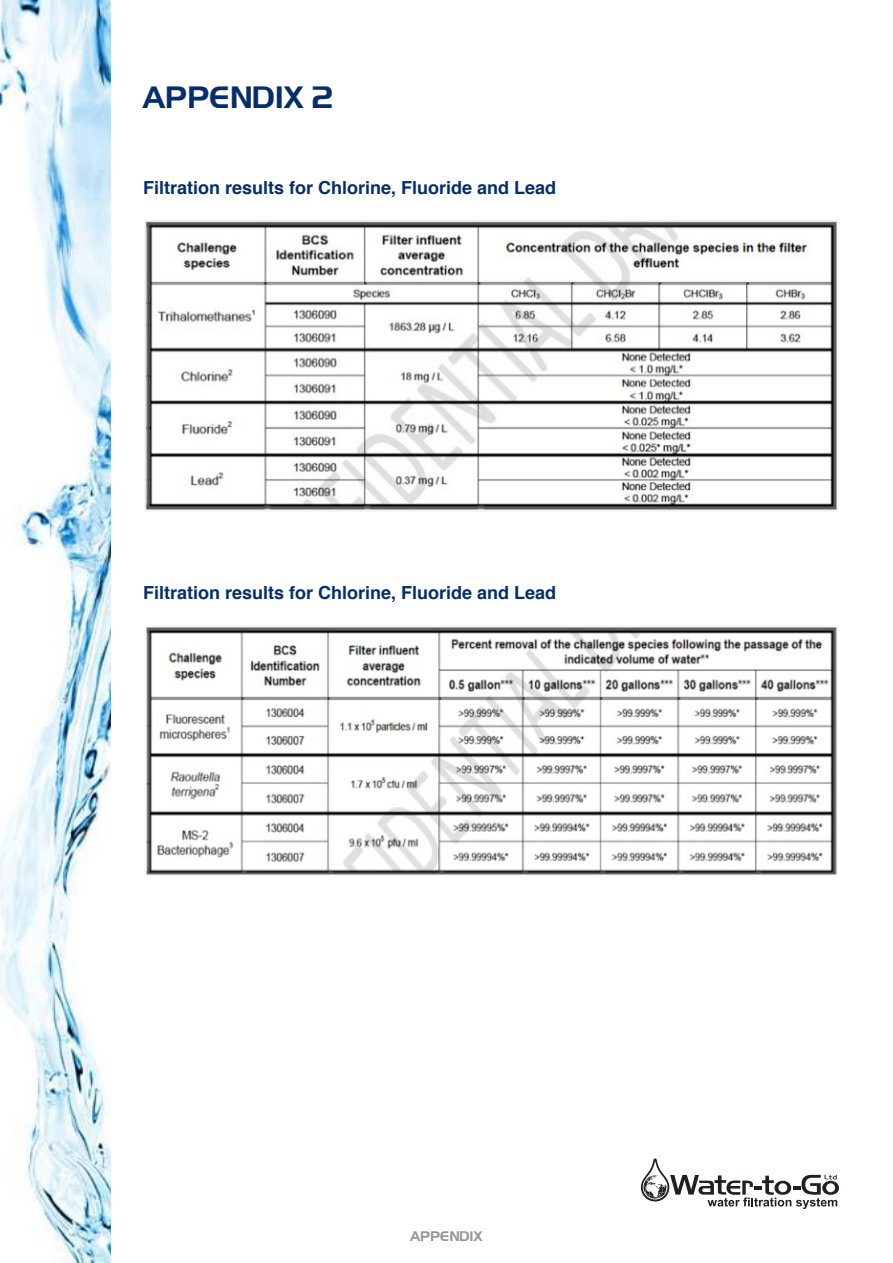
<style>
.page{position:relative;width:893px;height:1263px;background:#fff}
.page>*{position:absolute;margin:0;border:0;box-sizing:border-box;transform-origin:0 0}
.t1{font:30px "Newtown";color:#062e6c}
.t2{font:700 18px "Helvetica";color:#062e6c}
.t3{font:13.5px "Newtown";color:#939598}
</style>
<div class="page">
<img style="left:144px;top:221px;width:694px;height:290px">
<img style="left:146px;top:627px;width:692px;height:248px">
<img style="left:0;top:0;width:111px;height:1263px">
<svg style="left:641px;top:1158px;width:198px;height:51px"></svg>
<p class="t1" style="left:143px;top:79px;width:191px">APPENDIX 2</p>
<p class="t2" style="left:143px;top:173px;width:415px">Filtration results for Chlorine, Fluoride and Lead</p>
<p class="t2" style="left:143px;top:578px;width:415px">Filtration results for Chlorine, Fluoride and Lead</p>
<p class="t3" style="left:410px;top:1228px;width:20px">APPENDIX</p>
</div>
